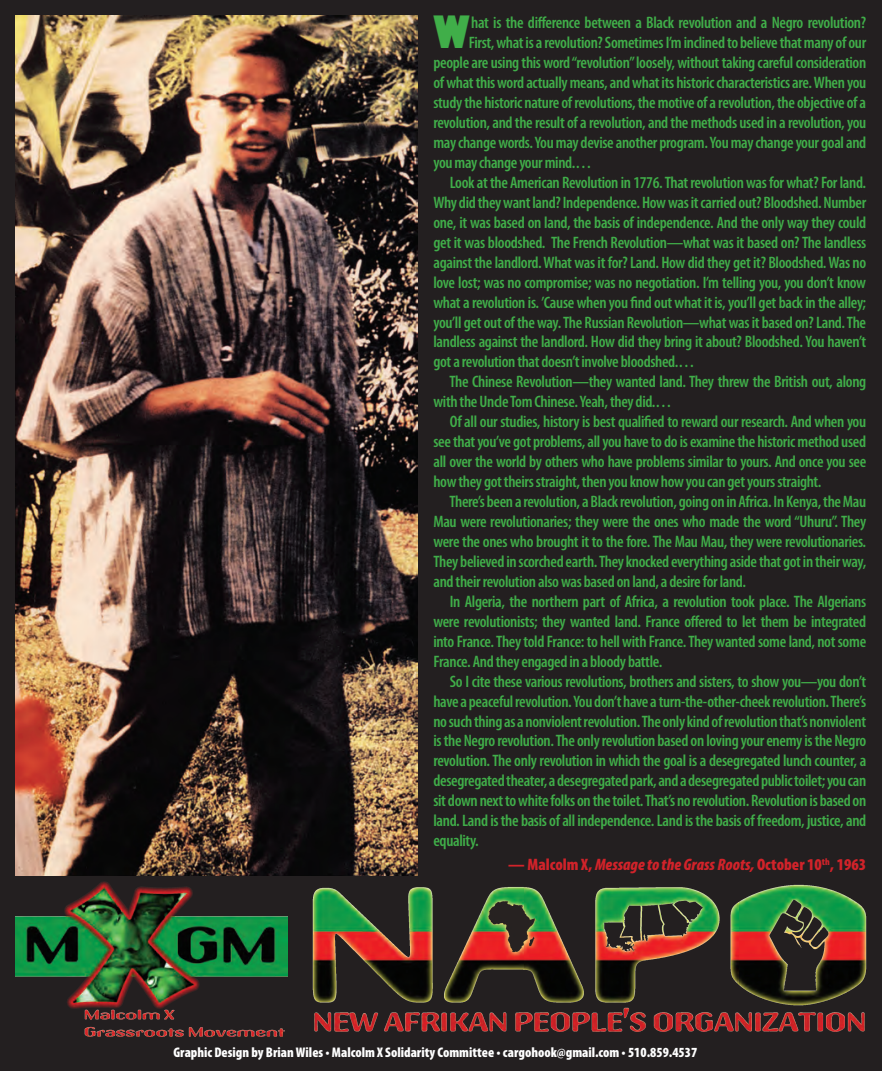
<style>
.page{position:relative;width:882px;height:1071px;background:#231f20}
.page>*{position:absolute;margin:0;border:0;box-sizing:border-box;transform-origin:0 0}
.t1{font:800 condensed 43.4px "Gill Sans";color:#40ae49}
.t2{font:600 condensed 16.62px/19.9px "Myriad Pro";letter-spacing:-.02em;color:#40ae49;text-align:justify}
.t3{font:900 condensed 16.62px "Myriad Pro";color:#d1232a}
.t4{font:900 condensed 14px "Myriad Pro";color:#fff}
.s1{font-style:italic}
</style>
<div class="page">
<img style="left:312px;top:884px;width:555px;height:148px">
<img style="left:16px;top:881px;width:271px;height:156px">
<img style="left:16px;top:16px;width:401px;height:860px">
<p class="t1" style="left:433px;top:5px;width:38px">W</p>
<p class="t2" style="left:471px;top:13px;width:396px">hat is the difference between a Black revolution and a Negro revolution?</p>
<p class="t2" style="left:469px;top:33px;width:399px">First, what is a revolution? Sometimes I’m inclined to believe that many of our</p>
<p class="t2" style="left:433px;top:53px;width:434px">people are using this word “revolution” loosely, without taking careful consideration</p>
<p class="t2" style="left:433px;top:73px;width:434px">of what this word actually means, and what its historic characteristics are. When you</p>
<p class="t2" style="left:433px;top:93px;width:434px">study the historic nature of revolutions, the motive of a revolution, the objective of a</p>
<p class="t2" style="left:433px;top:113px;width:434px">revolution, and the result of a revolution, and the methods used in a revolution, you</p>
<p class="t2" style="left:433px;top:133px;width:434px">may change words. You may devise another program. You may change your goal and</p>
<p class="t2" style="left:433px;top:153px;width:160px">you may change your mind.…</p>
<p class="t2" style="left:433px;top:173px;width:434px;text-indent:16px">Look at the American Revolution in 1776. That revolution was for what? For land.<br>Why did they want land? Independence. How was it carried out? Bloodshed. Number one, it was based on land, the basis of independence. And the only way they could get it was bloodshed. The French Revolution—what was it based on? The landless against the landlord. What was it for? Land. How did they get it? Bloodshed. Was no love lost; was no compromise; was no negotiation. I’m telling you, you don’t know what a revolution is. ’Cause when you find out what it is, you’ll get back in the alley; you’ll get out of the way. The Russian Revolution—what was it based on? Land. The landless against the landlord. How did they bring it about? Bloodshed. You haven’t got a revolution that doesn’t involve bloodshed.…</p>
<p class="t2" style="left:433px;top:372px;width:434px;text-indent:16px">The Chinese Revolution—they wanted land. They threw the British out, along with the Uncle Tom Chinese. Yeah, they did.…</p>
<p class="t2" style="left:433px;top:412px;width:434px;text-indent:16px">Of all our studies, history is best qualified to reward our research. And when you see that you’ve got problems, all you have to do is examine the historic method used all over the world by others who have problems similar to yours. And once you see how they got theirs straight, then you know how you can get yours straight.</p>
<p class="t2" style="left:433px;top:492px;width:434px;text-indent:16px">There’s been a revolution, a Black revolution, going on in Africa. In Kenya, the Mau Mau were revolutionaries; they were the ones who made the word “Uhuru”. They were the ones who brought it to the fore. The Mau Mau, they were revolutionaries.<br>They believed in scorched earth. They knocked everything aside that got in their way, and their revolution also was based on land, a desire for land.</p>
<p class="t2" style="left:433px;top:592px;width:434px;text-indent:16px">In Algeria, the northern part of Africa, a revolution took place. The Algerians were revolutionists; they wanted land. France offered to let them be integrated into France. They told France: to hell with France. They wanted some land, not some France. And they engaged in a bloody battle.</p>
<p class="t2" style="left:433px;top:671px;width:434px;text-indent:16px">So I cite these various revolutions, brothers and sisters, to show you—you don’t have a peaceful revolution. You don’t have a turn-the-other-cheek revolution. There’s no such thing as a nonviolent revolution. The only kind of revolution that’s nonviolent is the Negro revolution. The only revolution based on loving your enemy is the Negro revolution. The only revolution in which the goal is a desegregated lunch counter, a desegregated theater, a desegregated park, and a desegregated public toilet; you can sit down next to white folks on the toilet. That’s no revolution. Revolution is based on land. Land is the basis of all independence. Land is the basis of freedom, justice, and equality.</p>
<p class="t3" style="left:508px;top:856px;width:359px">— Malcolm X, <span class="s1">Message to the Grass Roots,</span> October 10<sup>th</sup>, 1963</p>
<p class="t4" style="left:173px;top:1045px;width:525px">Graphic Design by Brian Wiles • Malcolm X Solidarity Committee • cargohook@gmail.com • 510.859.4537</p>
</div>
